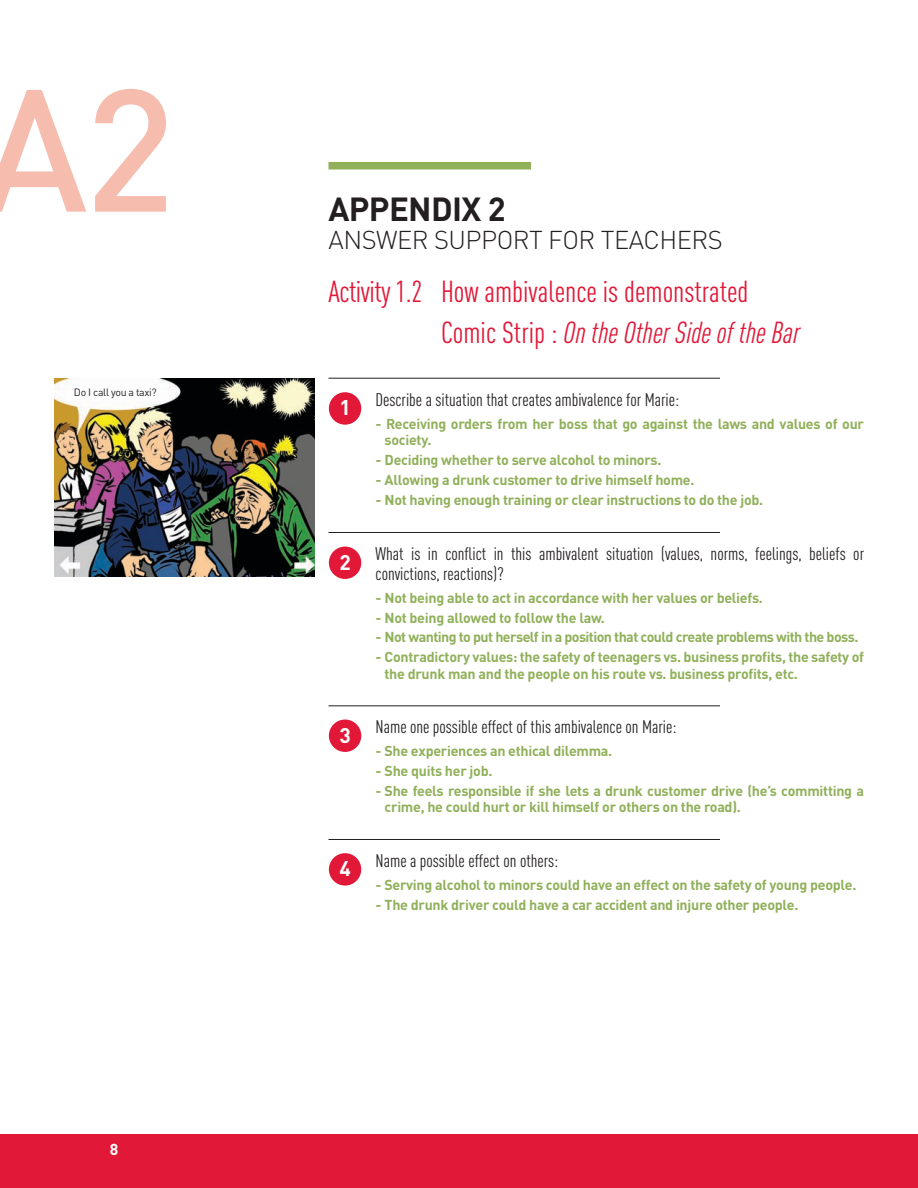
<style>
.page{position:relative;width:918px;height:1188px;background:#fff}
.page>*{position:absolute;margin:0;border:0;box-sizing:border-box;transform-origin:0 0}
.t1{font:500 171px "FFDIN Pro";color:#f6bcae}
.t2{font:700 33px "FFDIN Pro";letter-spacing:-.02em;color:#231f20}
.t3{font:30px/41px "FFDIN Pro Cond";color:#e11837}
.t4{font:300 25.5px "FFDIN Pro";letter-spacing:-.02em;color:#231f20}
.t5{font:700 21px "FFDIN Pro";color:#fff}
.t6{font:18px/19.5px "FFDIN Pro Cond";color:#231f20}
.t7{font:700 15.75px "FFDIN Pro";color:#fff}
.t8{font:700 14.25px/16.5px "FFDIN Pro";letter-spacing:-.02em;color:#90b05a}
.t9{font:700 14.25px "FFDIN Pro";letter-spacing:-.04em;color:#90b05a}
.t10{font:10.5px "FFDIN Pro";letter-spacing:-.03em;color:#231f20}
.s1{font-style:italic}
</style>
<div class="page">
<div style="left:0;top:1134px;width:918px;height:54px;background:#e11837"></div>
<div style="left:328px;top:162px;width:203px;height:8px;background:#90b05a"></div>
<hr style="left:328px;top:378px;width:392px;height:1px;background:#231f20">
<div style="left:329px;top:392px;width:32px;height:33px;background:#e11837;border-radius:50%"></div>
<hr style="left:328px;top:532px;width:392px;height:1px;background:#231f20">
<hr style="left:328px;top:706px;width:392px;height:1px;background:#231f20">
<hr style="left:328px;top:839px;width:392px;height:1px;background:#231f20">
<div style="left:329px;top:547px;width:32px;height:32px;background:#e11837;border-radius:50%"></div>
<div style="left:329px;top:720px;width:32px;height:32px;background:#e11837;border-radius:50%"></div>
<div style="left:329px;top:853px;width:32px;height:33px;background:#e11837;border-radius:50%"></div>
<img style="left:54px;top:378px;width:261px;height:199px">
<h1 class="t1" style="left:-19px;top:11px;width:196px">A2</h1>
<p class="t10" style="left:74px;top:384px;width:84px">Do I call you a taxi?</p>
<p class="t7" style="left:110px;top:1136px;width:10px">8</p>
<h2 class="t2" style="left:328px;top:181px;width:179px">APPENDIX 2</h2>
<h3 class="t4" style="left:328px;top:220px;width:396px">ANSWER SUPPORT FOR TEACHERS</h3>
<h3 class="t3" style="left:441px;top:269px;width:360px;text-indent:-112px">Activity 1.2 How ambivalence is demonstrated<br>Comic Strip : <span class="s1">On the Other Side of the Bar</span></h3>
<h3 class="t5" style="left:339px;top:390px;width:13px">1</h3>
<h3 class="t5" style="left:339px;top:545px;width:13px">2</h3>
<h3 class="t5" style="left:339px;top:718px;width:13px">3</h3>
<h3 class="t5" style="left:339px;top:851px;width:13px">4</h3>
<p class="t6" style="left:376px;top:389px;width:305px">Describe a situation that creates ambivalence for Marie:</p>
<p class="t8" style="left:385px;top:414px;width:481px;text-indent:-9px">- Receiving orders from her boss that go against the laws and values of our society.</p>
<p class="t8" style="left:376px;top:450px;width:287px">- Deciding whether to serve alcohol to minors.</p>
<p class="t8" style="left:376px;top:470px;width:320px">- Allowing a drunk customer to drive himself home.</p>
<p class="t8" style="left:376px;top:489px;width:389px">- Not having enough training or clear instructions to do the job.</p>
<p class="t6" style="left:376px;top:543px;width:490px">What is in conflict in this ambivalent situation (values, norms, feelings, beliefs or convictions, reactions)?</p>
<p class="t8" style="left:376px;top:588px;width:389px">- Not being able to act in accordance with her values or beliefs.</p>
<p class="t8" style="left:376px;top:607px;width:231px">- Not being allowed to follow the law.</p>
<p class="t9" style="left:376px;top:625px;width:484px">- Not wanting to put herself in a position that could create problems with the boss.</p>
<p class="t8" style="left:385px;top:647px;width:481px;text-indent:-9px">- Contradictory values: the safety of teenagers vs. business profits, the safety of the drunk man and the people on his route vs. business profits, etc.</p>
<p class="t6" style="left:376px;top:716px;width:302px">Name one possible effect of this ambivalence on Marie:</p>
<p class="t8" style="left:376px;top:741px;width:238px">- She experiences an ethical dilemma.</p>
<p class="t8" style="left:376px;top:761px;width:118px">- She quits her job.</p>
<p class="t8" style="left:385px;top:780px;width:481px;text-indent:-9px">- She feels responsible if she lets a drunk customer drive (he’s committing a crime, he could hurt or kill himself or others on the road).</p>
<p class="t6" style="left:376px;top:850px;width:184px">Name a possible effect on others:</p>
<p class="t8" style="left:376px;top:875px;width:482px">- Serving alcohol to minors could have an effect on the safety of young people.</p>
<p class="t8" style="left:376px;top:894px;width:424px">- The drunk driver could have a car accident and injure other people.</p>
</div>
